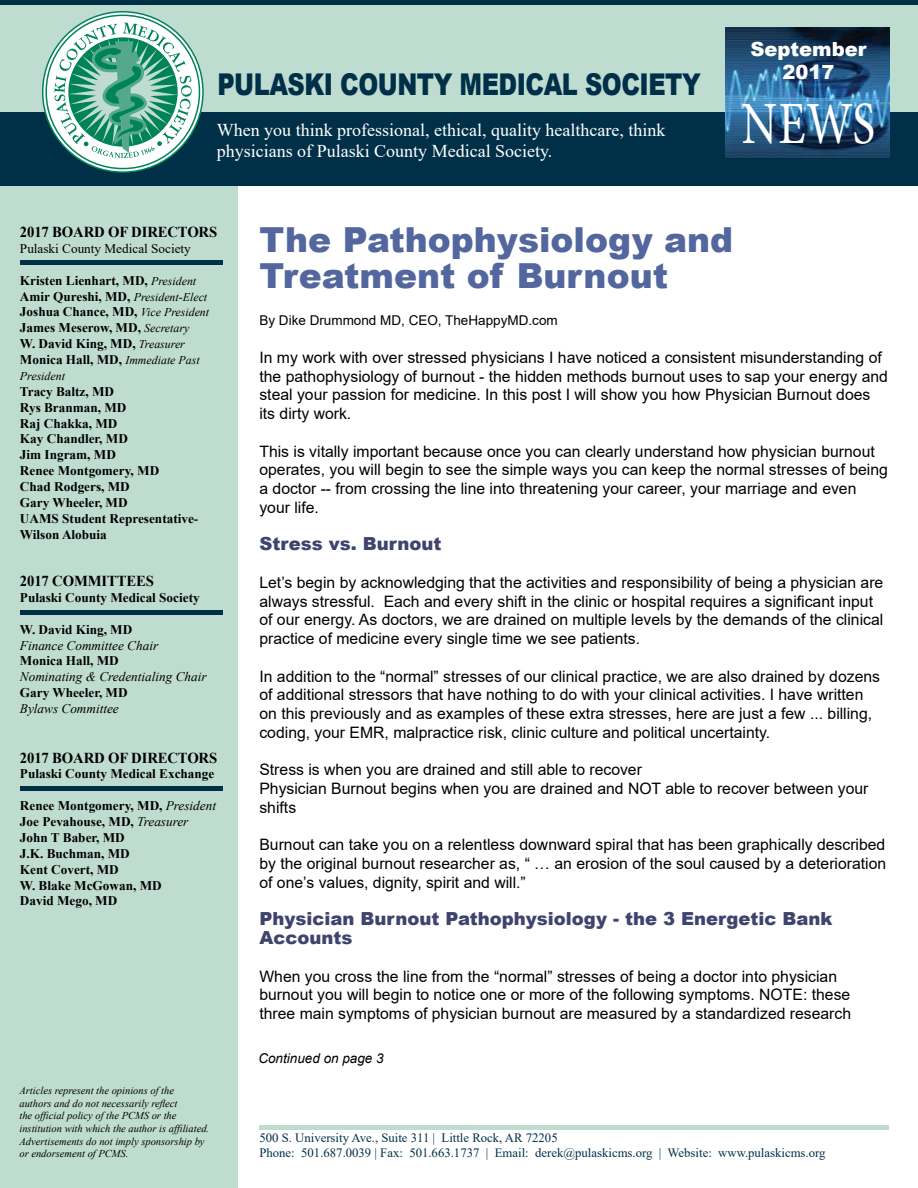
<style>
.page{position:relative;width:918px;height:1188px;background:#fff}
.page>*{position:absolute;margin:0;border:0;box-sizing:border-box;transform-origin:0 0}
.t1{font:60px "Minion Pro";color:#fff;scale:.8 1}
.t2{font:900 34.5px/36px "Arial";color:#53669e}
.t3{font:900 30px "Arial";letter-spacing:-.02em;color:#003048;scale:.8 1}
.t4{font:900 19.5px/23.4px "Arial";color:#fff;text-align:center}
.t5{font:18px/21.6px "Times New Roman";color:#fff}
.t6{font:900 18px/18.8px "Arial";color:#3f446e}
.t7{font:15.75px/18.8px "Arial";color:#000}
.t8{font:700 15.15px "Times New Roman";letter-spacing:-.01em;color:#000}
.t9{font:13.5px "Arial";color:#000}
.t10{font:italic 13.5px "Arial";color:#000}
.t11{font:700 13.2px/15.9px "Times New Roman";color:#000}
.t12{font:italic 13.2px "Times New Roman";color:#000}
.t13{font:13.2px "Times New Roman";color:#000}
.t14{font:12.75px/15.3px "Times New Roman";color:#003049}
.t15{font:italic 11.85px "Times New Roman";color:#000}
.t16{font:italic 10.5px/12.6px "Times New Roman";color:#000}
.s1{font-weight:400;font-style:italic;font-size:11.85px}
.s2{font-weight:400;font-style:italic}
</style>
<div class="page">
<div style="left:0;top:0;width:238px;height:1188px;background:#bfdcd0"></div>
<div style="left:0;top:0;width:918px;height:185px;background:#003048"></div>
<div style="left:0;top:6px;width:918px;height:106px;background:#bfdcd0"></div>
<hr style="left:20px;top:260px;width:203px;height:4px;background:#003048">
<hr style="left:20px;top:611px;width:203px;height:4px;background:#003048">
<div style="left:20px;top:786px;width:203px;height:5px;background:#003048"></div>
<div style="left:259px;top:1125px;width:630px;height:5px;background:#c0dcd0"></div>
<img style="left:725px;top:28px;width:164px;height:129px">
<svg style="left:43px;top:12px;width:160px;height:160px"></svg>
<svg style="left:46px;top:15px;width:153px;height:154px;background:#d6ebe3"></svg>
<svg style="left:54px;top:22px;width:138px;height:136px"></svg>
<h3 class="t3" style="left:217px;top:63px;width:606px">PULASKI COUNTY MEDICAL SOCIETY</h3>
<p class="t5" style="left:217px;top:118px;width:450px">When you think professional, ethical, quality healthcare, think physicians of Pulaski County Medical Society.</p>
<p class="t4" style="left:750px;top:36px;width:117px">September<br>2017</p>
<h1 class="t1" style="left:742px;top:84px;width:169px">NEWS</h1>
<p class="t8" style="left:20px;top:221px;width:199px">2017 BOARD OF DIRECTORS</p>
<p class="t13" style="left:20px;top:239px;width:172px">Pulaski County Medical Society</p>
<p class="t11" style="left:20px;top:272px;width:191px">Kristen Lienhart, MD, <span class="s1">President<br></span>Amir Qureshi, MD, <span class="s1">President-Elect<br></span>Joshua Chance, MD, <span class="s1">Vice President<br></span>James Meserow, MD, <span class="s1">Secretary<br></span>W. David King, MD, <span class="s1">Treasurer<br></span>Monica Hall, MD, <span class="s1">Immediate Past</span></p>
<p class="t15" style="left:20px;top:368px;width:47px">President</p>
<p class="t11" style="left:20px;top:383px;width:180px">Tracy Baltz, MD<br>Rys Branman, MD<br>Raj Chakka, MD<br>Kay Chandler, MD<br>Jim Ingram, MD<br>Renee Montgomery, MD<br>Chad Rodgers, MD<br>Gary Wheeler, MD<br>UAMS Student Representative-<br>Wilson Alobuia</p>
<p class="t8" style="left:20px;top:570px;width:135px">2017 COMMITTEES</p>
<p class="t11" style="left:20px;top:589px;width:181px">Pulaski County Medical Society</p>
<p class="t11" style="left:20px;top:621px;width:114px">W. David King, MD</p>
<p class="t12" style="left:20px;top:636px;width:140px">Finance Committee Chair</p>
<p class="t11" style="left:20px;top:653px;width:100px">Monica Hall, MD</p>
<p class="t12" style="left:20px;top:668px;width:188px">Nominating &amp; Credentialing Chair</p>
<p class="t11" style="left:20px;top:684px;width:109px">Gary Wheeler, MD</p>
<p class="t12" style="left:20px;top:700px;width:100px">Bylaws Committee</p>
<p class="t8" style="left:20px;top:747px;width:199px">2017 BOARD OF DIRECTORS</p>
<p class="t11" style="left:20px;top:766px;width:196px">Pulaski County Medical Exchange</p>
<p class="t11" style="left:20px;top:797px;width:198px">Renee Montgomery, MD, <span class="s2">President<br></span>Joe Pevahouse, MD, <span class="s2">Treasurer<br></span>John T Baber, MD<br>J.K. Buchman, MD<br>Kent Covert, MD<br>W. Blake McGowan, MD<br>David Mego, MD</p>
<p class="t16" style="left:19px;top:1084px;width:191px">Articles represent the opinions of the<br>authors and do not necessarily reflect<br>the official policy of the PCMS or the institution with which the author is affiliated.<br>Advertisements do not imply sponsorship by or endorsement of PCMS.</p>
<h2 class="t2" style="left:259px;top:220px;width:475px">The Pathophysiology and<br>Treatment of Burnout</h2>
<p class="t9" style="left:259px;top:311px;width:300px">By Dike Drummond MD, CEO, TheHappyMD.com</p>
<p class="t7" style="left:259px;top:348px;width:630px">In my work with over stressed physicians I have noticed a consistent misunderstanding of the pathophysiology of burnout - the hidden methods burnout uses to sap your energy and steal your passion for medicine. In this post I will show you how Physician Burnout does its dirty work.</p>
<p class="t7" style="left:259px;top:442px;width:630px">This is vitally important because once you can clearly understand how physician burnout operates, you will begin to see the simple ways you can keep the normal stresses of being a doctor -- from crossing the line into threatening your career, your marriage and even your life.</p>
<p class="t6" style="left:259px;top:534px;width:184px">Stress vs. Burnout</p>
<p class="t7" style="left:259px;top:573px;width:625px">Let’s begin by acknowledging that the activities and responsibility of being a physician are always stressful. Each and every shift in the clinic or hospital requires a significant input of our energy. As doctors, we are drained on multiple levels by the demands of the clinical practice of medicine every single time we see patients.</p>
<p class="t7" style="left:259px;top:667px;width:622px">In addition to the “normal” stresses of our clinical practice, we are also drained by dozens of additional stressors that have nothing to do with your clinical activities. I have written on this previously and as examples of these extra stresses, here are just a few ... billing, coding, your EMR, malpractice risk, clinic culture and political uncertainty.</p>
<p class="t7" style="left:259px;top:760px;width:611px">Stress is when you are drained and still able to recover<br>Physician Burnout begins when you are drained and NOT able to recover between your shifts</p>
<p class="t7" style="left:259px;top:835px;width:628px;text-align:justify">Burnout can take you on a relentless downward spiral that has been graphically described by the original burnout researcher as, “ … an erosion of the soul caused by a deterioration of one’s values, dignity, spirit and will.”</p>
<p class="t6" style="left:259px;top:909px;width:575px">Physician Burnout Pathophysiology - the 3 Energetic Bank<br>Accounts</p>
<p class="t7" style="left:259px;top:967px;width:593px">When you cross the line from the “normal” stresses of being a doctor into physician burnout you will begin to notice one or more of the following symptoms. NOTE: these three main symptoms of physician burnout are measured by a standardized research</p>
<p class="t10" style="left:258px;top:1049px;width:127px">Continued on page 3</p>
<p class="t14" style="left:259px;top:1130px;width:568px">500 S. University Ave., Suite 311 | Little Rock, AR 72205<br>Phone: 501.687.0039 | Fax: 501.663.1737 | Email: derek@pulaskicms.org | Website: www.pulaskicms.org</p>
</div>
